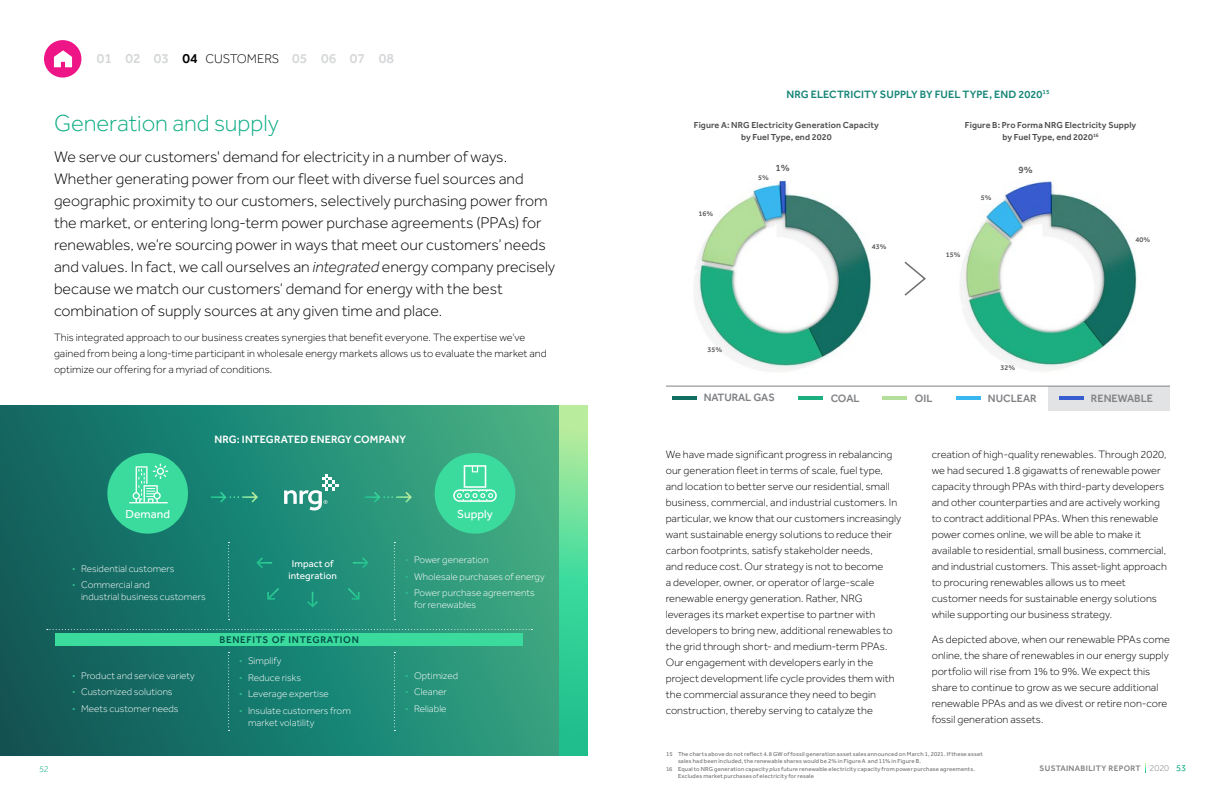
<style>
.page{position:relative;width:1224px;height:792px;background:#fff}
.page>*{position:absolute;margin:0;border:0;box-sizing:border-box;transform-origin:0 0}
.t1{font:300 24px "Effra";letter-spacing:-.005em;color:#0ead85}
.t2{font:300 16px/22px "Effra";color:#000}
.t3{font:500 14px "Effra";color:#d5d7d8}
.t4{font:12px "Effra";letter-spacing:.005em;color:#fff}
.t5{font:300 11px/16px "Effra";letter-spacing:.005em;color:#000}
.t6{font:500 11px "Effra";letter-spacing:.005em;color:#168677}
.t7{font:500 11px "Effra";color:#808285}
.t8{font:500 11px "Effra";letter-spacing:.005em;color:#fff}
.t9{font:300 10px/12px "Effra";color:#fff}
.t10{font:500 10px "Effra";letter-spacing:.065em;color:#045049}
.t11{font:10px/12px "Effra";letter-spacing:.005em;color:#fff;text-align:center}
.t12{font:500 9.7px "Effra";color:#58595b}
.t13{font:500 9px/12px "Effra";letter-spacing:.015em;color:#4d4d4f;text-align:center}
.t14{font:300 9px "Effra";color:#0ead85}
.t15{font:500 8.2px "Effra";letter-spacing:.045em;color:#808285}
.t16{font:500 7.3px "Effra";color:#58595b}
.t17{font:6px/7px "Effra";letter-spacing:.03em;color:#6d6e71}
.s1{color:#000}
.s2{font-weight:300;font-size:13px;color:#000}
.s3{font-style:italic}
.s4{color:#30b98e}
.s5{font-weight:300;font-size:9px;color:#fff}
.s6{font-weight:300;font-size:9px}
.s7{font-weight:300;font-size:9px;color:#0ead85}
</style>
<div class="page">
<div style="left:44px;top:40px;width:37px;height:38px;background:#ee1587;border-radius:50%"></div>
<svg style="left:54px;top:50px;width:18px;height:17px"></svg>
<img style="left:960px;top:181px;width:177px;height:190px">
<img style="left:694px;top:180px;width:177px;height:192px">
<div style="left:1048px;top:386px;width:122px;height:25px;background:#e2e3e4"></div>
<svg style="left:0;top:405px;width:559px;height:351px;background:#208370"></svg>
<svg style="left:559px;top:405px;width:28px;height:351px;background:#57d798"></svg>
<svg style="left:47px;top:629px;width:486px;height:1px"></svg>
<div style="left:435px;top:453px;width:80px;height:81px;background:#3bdb9e;border-radius:50%"></div>
<svg style="left:453px;top:465px;width:44px;height:37px"></svg>
<div style="left:107px;top:453px;width:81px;height:81px;background:#3bdb9e;border-radius:50%"></div>
<svg style="left:129px;top:464px;width:39px;height:39px"></svg>
<svg style="left:256px;top:557px;width:16px;height:11px"></svg>
<svg style="left:353px;top:557px;width:16px;height:11px"></svg>
<svg style="left:267px;top:588px;width:12px;height:12px"></svg>
<svg style="left:348px;top:588px;width:12px;height:12px"></svg>
<svg style="left:307px;top:592px;width:11px;height:16px"></svg>
<svg style="left:365px;top:492px;width:47px;height:11px"></svg>
<svg style="left:211px;top:492px;width:47px;height:11px"></svg>
<svg style="left:284px;top:474px;width:55px;height:37px"></svg>
<div style="left:55px;top:633px;width:468px;height:13px;background:#3bdb9e"></div>
<svg style="left:228px;top:542px;width:2px;height:78px"></svg>
<svg style="left:228px;top:652px;width:2px;height:79px"></svg>
<svg style="left:394px;top:542px;width:1px;height:78px"></svg>
<svg style="left:394px;top:652px;width:1px;height:79px"></svg>
<hr style="left:666px;top:386px;width:504px;height:1px;background:#808285">
<hr style="left:956px;top:396px;width:25px;height:4px;background:#38b7f0">
<hr style="left:672px;top:396px;width:24px;height:4px;background:#116f62">
<hr style="left:1060px;top:396px;width:24px;height:4px;background:#385dd0">
<hr style="left:798px;top:396px;width:25px;height:4px;background:#1caf80">
<hr style="left:882px;top:396px;width:25px;height:4px;background:#b4df9a">
<svg style="left:904px;top:261px;width:22px;height:35px"></svg>
<p class="t3" style="left:97px;top:50px;width:299px">01 02 03 <span class="s1">04</span> <span class="s2">CUSTOMERS</span> 05 06 07 08</p>
<h1 class="t1" style="left:54px;top:110px;width:226px">Generation and supply</h1>
<p class="t2" style="left:54px;top:146px;width:503px">We serve our customers' demand for electricity in a number of ways.<br>Whether generating power from our fleet with diverse fuel sources and geographic proximity to our customers, selectively purchasing power from the market, or entering long-term power purchase agreements (PPAs) for renewables, we’re sourcing power in ways that meet our customers’ needs and values. In fact, we call ourselves an <span class="s3">integrated</span> energy company precisely because we match our customers’ demand for energy with the best combination of supply sources at any given time and place.</p>
<p class="t5" style="left:54px;top:329px;width:494px">This integrated approach to our business creates synergies that benefit everyone. The expertise we’ve gained from being a long-time participant in wholesale energy markets allows us to evaluate the market and optimize our offering for a myriad of conditions.</p>
<p class="t8" style="left:214px;top:433px;width:193px">NRG: INTEGRATED ENERGY COMPANY</p>
<p class="t4" style="left:125px;top:507px;width:46px">Demand</p>
<p class="t4" style="left:457px;top:507px;width:37px">Supply</p>
<p class="t9" style="left:405px;top:554px;width:85px"><span class="s4">•</span> Power generation</p>
<p class="t9" style="left:405px;top:571px;width:141px"><span class="s4">•</span> Wholesale purchases of energy</p>
<p class="t9" style="left:414px;top:587px;width:122px;text-indent:-9px"><span class="s4">•</span> Power purchase agreements for renewables</p>
<p class="t11" style="left:288px;top:558px;width:50px">Impact of integration</p>
<p class="t9" style="left:72px;top:562px;width:104px"><span class="s4">•</span> Residential customers</p>
<p class="t9" style="left:81px;top:579px;width:126px;text-indent:-9px"><span class="s4">•</span> Commercial and<br>industrial business customers</p>
<p class="t9" style="left:72px;top:669px;width:124px"><span class="s4">•</span> Product and service variety</p>
<p class="t9" style="left:72px;top:686px;width:102px"><span class="s4">•</span> Customized solutions</p>
<p class="t9" style="left:72px;top:702px;width:108px"><span class="s4">•</span> Meets customer needs</p>
<p class="t10" style="left:220px;top:634px;width:141px">BENEFITS OF INTEGRATION</p>
<p class="t9" style="left:239px;top:655px;width:44px"><span class="s4">•</span> Simplify</p>
<p class="t9" style="left:239px;top:672px;width:63px"><span class="s4">•</span> Reduce risks</p>
<p class="t9" style="left:239px;top:688px;width:91px"><span class="s4">•</span> Leverage expertise</p>
<p class="t9" style="left:248px;top:705px;width:104px;text-indent:-9px"><span class="s4">•</span> Insulate customers from market volatility</p>
<p class="t9" style="left:405px;top:669px;width:55px"><span class="s4">•</span> Optimized</p>
<p class="t9" style="left:405px;top:686px;width:43px"><span class="s4">•</span> Cleaner</p>
<p class="t9" style="left:405px;top:702px;width:43px"><span class="s4">•</span> Reliable</p>
<p class="t6" style="left:786px;top:87px;width:265px">NRG ELECTRICITY SUPPLY BY FUEL TYPE, END 2020<sup>15</sup></p>
<p class="t13" style="left:694px;top:119px;width:187px">Figure A: NRG Electricity Generation Capacity by Fuel Type, end 2020</p>
<p class="t13" style="left:965px;top:119px;width:173px">Figure B: Pro Forma NRG Electricity Supply by Fuel Type, end 2020<sup>16</sup></p>
<p class="t16" style="left:699px;top:210px;width:16px">16%</p>
<p class="t12" style="left:776px;top:162px;width:16px">1%</p>
<p class="t16" style="left:758px;top:173px;width:12px">5%</p>
<p class="t16" style="left:708px;top:345px;width:16px">35%</p>
<p class="t16" style="left:872px;top:242px;width:16px">43%</p>
<p class="t16" style="left:946px;top:250px;width:16px">15%</p>
<p class="t16" style="left:981px;top:194px;width:12px">5%</p>
<p class="t12" style="left:1019px;top:164px;width:16px">9%</p>
<p class="t16" style="left:1001px;top:363px;width:16px">32%</p>
<p class="t16" style="left:1136px;top:235px;width:16px">40%</p>
<p class="t7" style="left:704px;top:391px;width:73px">NATURAL GAS</p>
<p class="t7" style="left:831px;top:392px;width:30px">COAL</p>
<p class="t7" style="left:915px;top:392px;width:19px">OIL</p>
<p class="t7" style="left:988px;top:392px;width:50px">NUCLEAR</p>
<p class="t7" style="left:1091px;top:392px;width:64px">RENEWABLE</p>
<p class="t5" style="left:666px;top:446px;width:237px">We have made significant progress in rebalancing our generation fleet in terms of scale, fuel type, and location to better serve our residential, small business, commercial, and industrial customers. In particular, we know that our customers increasingly want sustainable energy solutions to reduce their carbon footprints, satisfy stakeholder needs,<br>and reduce cost. Our strategy is not to become<br>a developer, owner, or operator of large-scale renewable energy generation. Rather, NRG leverages its market expertise to partner with developers to bring new, additional renewables to the grid through short- and medium-term PPAs.<br>Our engagement with developers early in the project development life cycle provides them with the commercial assurance they need to begin construction, thereby serving to catalyze the</p>
<p class="t5" style="left:932px;top:446px;width:237px">creation of high-quality renewables. Through 2020, we had secured 1.8 gigawatts of renewable power capacity through PPAs with third-party developers and other counterparties and are actively working to contract additional PPAs. When this renewable power comes online, we will be able to make it available to residential, small business, commercial, and industrial customers. This asset-light approach to procuring renewables allows us to meet customer needs for sustainable energy solutions while supporting our business strategy.</p>
<p class="t5" style="left:932px;top:631px;width:240px">As depicted above, when our renewable PPAs come online, the share of renewables in our energy supply portfolio will rise from 1% to 9%. We expect this share to continue to grow as we secure additional renewable PPAs and as we divest or retire non-core fossil generation assets.</p>
<p class="t17" style="left:678px;top:750px;width:306px;text-indent:-12px">15 The charts above do not reflect 4.8 GW of fossil generation asset sales announced on March 1, 2021. If these asset sales had been included, the renewable shares would be 2% in Figure A and 11% in Figure B.</p>
<p class="t17" style="left:678px;top:766px;width:298px;text-indent:-12px">16 Equal to NRG generation capacity <span class="s3">plus</span> future renewable electricity capacity from power purchase agreements.<br>Excludes market purchases of electricity for resale</p>
<p class="t14" style="left:39px;top:764px;width:11px">52</p>
<p class="t15" style="left:1040px;top:763px;width:148px">SUSTAINABILITY REPORT <span class="s5">|</span> <span class="s6">2020</span> <span class="s7">53</span></p>
</div>
